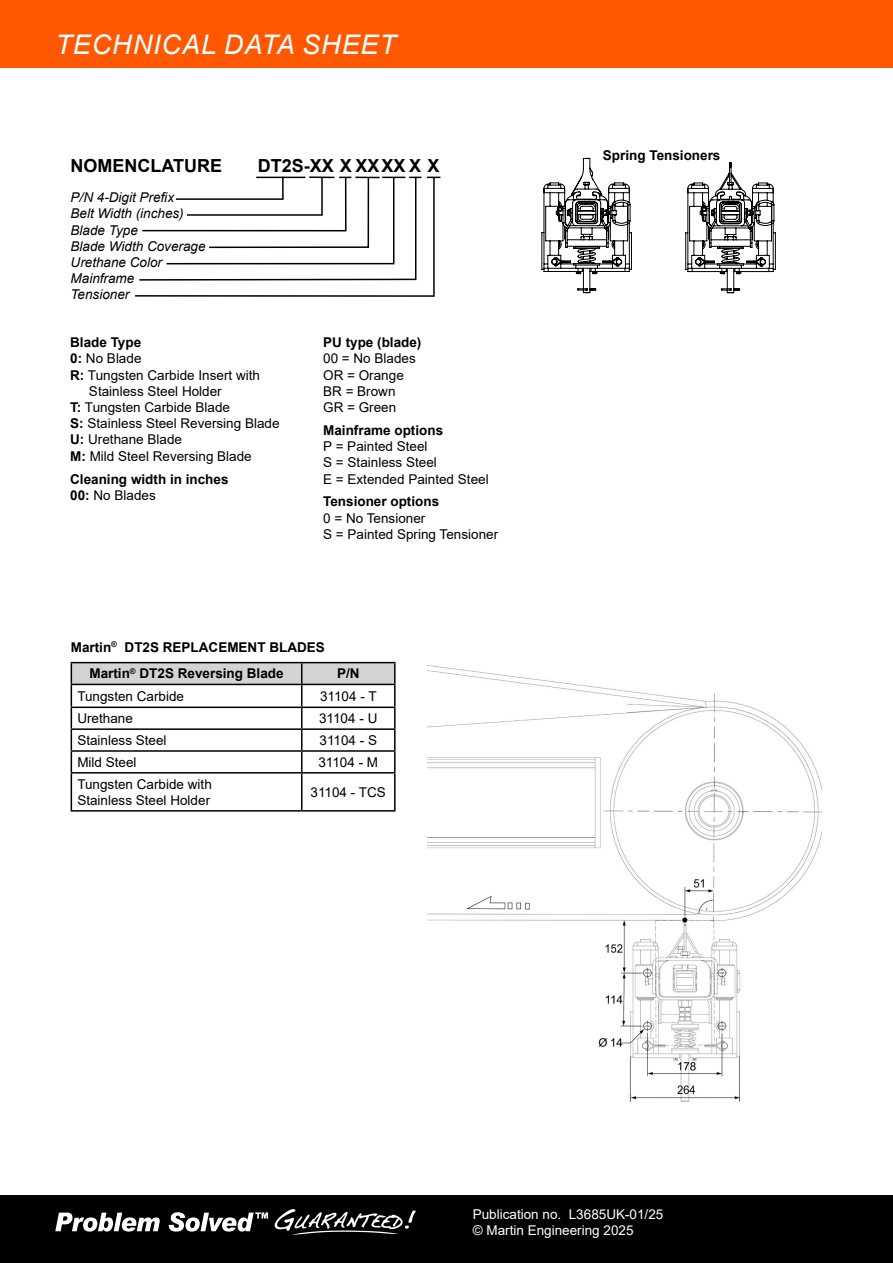
<style>
.page{position:relative;width:893px;height:1263px;background:#fff}
.page>*{position:absolute;margin:0;border:0;box-sizing:border-box;transform-origin:0 0}
.t1{font:italic 27px "Arial";letter-spacing:.035em;color:#fff}
.t2{font:700 18px "Arial";color:#000}
.t3{font:13.5px/16.2px "Arial";color:#000}
.t4{font:700 13.5px/16.2px "Arial";color:#000}
.t5{font:italic 13.5px/16.2px "Arial";color:#000}
.t6{font:13.5px/16.2px "Arial";color:#fff}
.s1{font-weight:700}
.s2{font-weight:400}
</style>
<div class="page">
<div style="left:0;top:1195px;width:893px;height:68px;background:#000"></div>
<svg style="left:55px;top:1212px;width:105px;height:19px"></svg>
<svg style="left:169px;top:1212px;width:99px;height:19px"></svg>
<svg style="left:274px;top:1209px;width:142px;height:26px"></svg>
<div style="left:0;top:0;width:893px;height:68px;background:#ff5800"></div>
<svg style="left:541px;top:158px;width:235px;height:135px"></svg>
<svg style="left:135px;top:176px;width:306px;height:121px"></svg>
<hr style="left:71px;top:662px;width:231px;height:1px;background:#000">
<hr style="left:302px;top:662px;width:94px;height:1px;background:#000">
<hr style="left:394px;top:663px;width:2px;height:21px;background:#000">
<hr style="left:302px;top:684px;width:94px;height:1px;background:#000">
<hr style="left:394px;top:685px;width:2px;height:21px;background:#000">
<hr style="left:302px;top:706px;width:94px;height:2px;background:#000">
<hr style="left:394px;top:708px;width:2px;height:20px;background:#000">
<hr style="left:302px;top:728px;width:94px;height:2px;background:#000">
<hr style="left:394px;top:730px;width:2px;height:20px;background:#000">
<hr style="left:302px;top:750px;width:94px;height:2px;background:#000">
<svg style="left:71px;top:663px;width:324px;height:109px"></svg>
<hr style="left:394px;top:752px;width:2px;height:20px;background:#000">
<hr style="left:71px;top:772px;width:231px;height:1px;background:#000">
<hr style="left:71px;top:773px;width:1px;height:37px;background:#000">
<hr style="left:302px;top:772px;width:94px;height:1px;background:#000">
<hr style="left:301px;top:773px;width:1px;height:37px;background:#000">
<hr style="left:394px;top:773px;width:2px;height:37px;background:#000">
<hr style="left:71px;top:810px;width:231px;height:2px;background:#000">
<hr style="left:302px;top:810px;width:94px;height:2px;background:#000">
<img style="left:428px;top:665px;width:394px;height:437px">
<h1 class="t1" style="left:55px;top:27px;width:342px">TECHNICAL DATA SHEET</h1>
<h2 class="t2" style="left:71px;top:153px;width:153px">NOMENCLATURE</h2>
<h2 class="t2" style="left:258px;top:153px;width:183px">DT2S-XX X XX XX X X</h2>
<p class="t5" style="left:71px;top:190px;width:136px">P/N 4-Digit Prefix<br>Belt Width (inches)<br>Blade Type<br>Blade Width Coverage<br>Urethane Color<br>Mainframe<br>Tensioner</p>
<p class="t4" style="left:70px;top:334px;width:73px">Blade Type</p>
<p class="t3" style="left:70px;top:350px;width:73px"><span class="s1">0:</span> No Blade</p>
<p class="t3" style="left:70px;top:367px;width:191px"><span class="s1">R:</span> Tungsten Carbide Insert with</p>
<p class="t3" style="left:89px;top:383px;width:134px">Stainless Steel Holder</p>
<p class="t3" style="left:70px;top:399px;width:161px"><span class="s1">T:</span> Tungsten Carbide Blade</p>
<p class="t3" style="left:70px;top:415px;width:211px"><span class="s1">S:</span> Stainless Steel Reversing Blade</p>
<p class="t3" style="left:70px;top:431px;width:113px"><span class="s1">U:</span> Urethane Blade</p>
<p class="t3" style="left:70px;top:448px;width:183px"><span class="s1">M:</span> Mild Steel Reversing Blade</p>
<p class="t4" style="left:70px;top:471px;width:160px">Cleaning width in inches<br>00: <span class="s2">No Blades</span></p>
<p class="t4" style="left:323px;top:334px;width:100px">PU type (blade)</p>
<p class="t3" style="left:323px;top:350px;width:94px">00 = No Blades<br>OR = Orange<br>BR = Brown<br>GR = Green</p>
<p class="t4" style="left:323px;top:422px;width:122px">Mainframe options</p>
<p class="t3" style="left:323px;top:438px;width:167px">P = Painted Steel<br>S = Stainless Steel<br>E = Extended Painted Steel</p>
<p class="t4" style="left:323px;top:494px;width:118px">Tensioner options</p>
<p class="t3" style="left:323px;top:510px;width:176px">0 = No Tensioner<br>S = Painted Spring Tensioner</p>
<p class="t4" style="left:71px;top:639px;width:256px">Martin<sup>®</sup> DT2S REPLACEMENT BLADES</p>
<p class="t4" style="left:89px;top:666px;width:196px">Martin<sup>®</sup> DT2S Reversing Blade</p>
<p class="t4" style="left:337px;top:666px;width:24px">P/N</p>
<p class="t3" style="left:77px;top:688px;width:108px">Tungsten Carbide</p>
<p class="t3" style="left:320px;top:688px;width:58px">31104 - T</p>
<p class="t3" style="left:77px;top:710px;width:57px">Urethane</p>
<p class="t3" style="left:319px;top:710px;width:60px">31104 - U</p>
<p class="t3" style="left:77px;top:732px;width:91px">Stainless Steel</p>
<p class="t3" style="left:319px;top:732px;width:59px">31104 - S</p>
<p class="t3" style="left:77px;top:754px;width:61px">Mild Steel</p>
<p class="t3" style="left:318px;top:754px;width:61px">31104 - M</p>
<p class="t3" style="left:77px;top:776px;width:136px">Tungsten Carbide with<br>Stainless Steel Holder</p>
<p class="t3" style="left:311px;top:784px;width:77px">31104 - TCS</p>
<p class="t4" style="left:603px;top:147px;width:119px">Spring Tensioners</p>
<p class="t6" style="left:473px;top:1206px;width:192px">Publication no. L3685UK-01/25 © Martin Engineering 2025</p>
</div>
